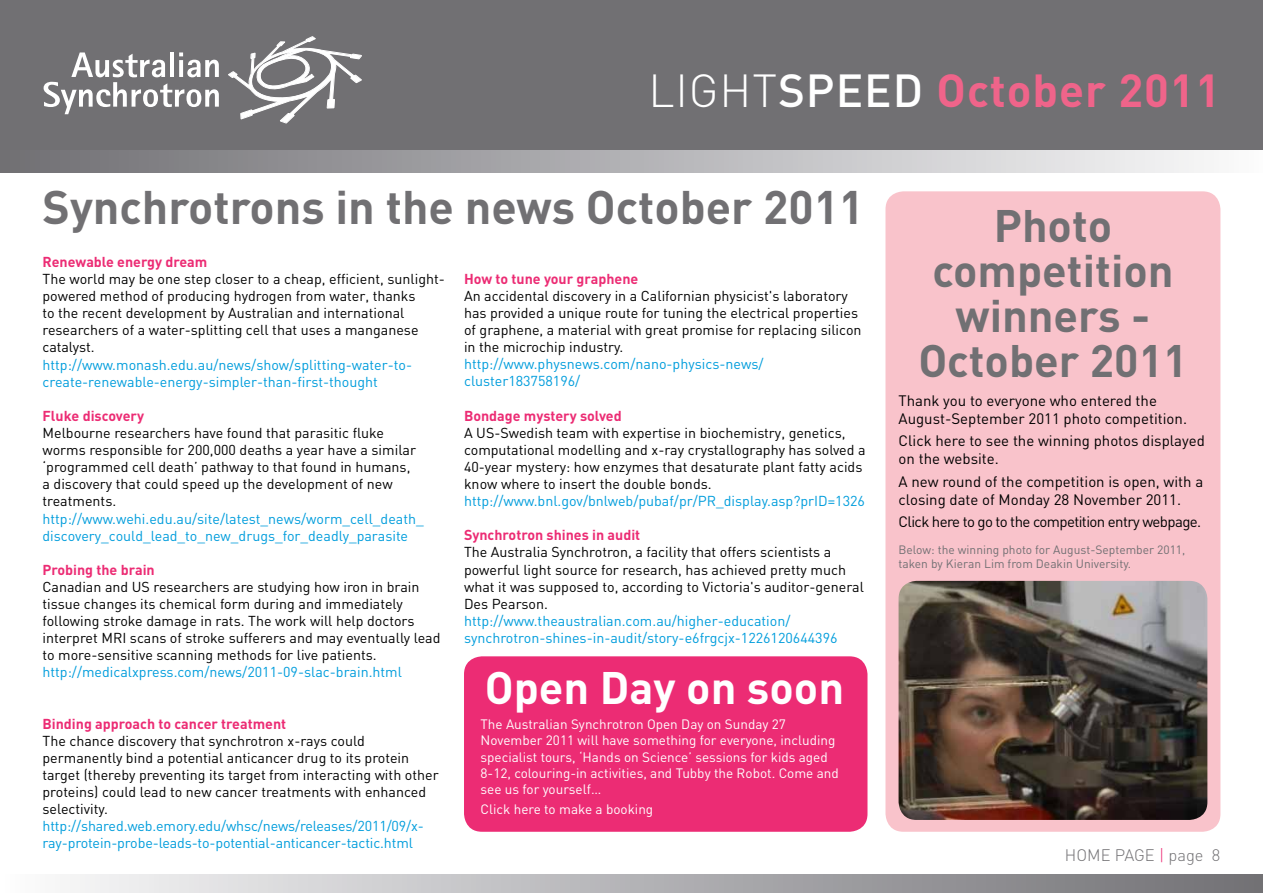
<style>
.page{position:relative;width:1263px;height:893px;background:#fff}
.page>*{position:absolute;margin:0;border:0;box-sizing:border-box;transform-origin:0 0}
.t1{font:700 46.5px "DIN";color:#717073}
.t2{font:700 45.75px "DIN";letter-spacing:.02em;color:#ef648a}
.t3{font:700 45px/45px "DIN";color:#717073;text-align:center}
.t4{font:700 45px "DIN";color:#fff}
.t5{font:300 16.5px "DIN";color:#717073}
.t6{font:15px/18px "DIN";color:#000}
.t7{font:15px "DIN";letter-spacing:-.04em;color:#000}
.t8{font:14.25px/17.1px "DIN";color:#000}
.t9{font:14.25px/17.1px "DIN";color:#009ddc}
.t10{font:700 14.25px "DIN";color:#ec2c74}
.t11{font:13.5px/16.2px "DIN";color:#fff}
.t12{font:12px/14.4px "DIN";color:#717073}
.s1{font-weight:300;color:#fff}
.s2{font-weight:500;color:#fff}
.s3{color:#ec2c74}
</style>
<div class="page">
<div style="left:0;top:875px;width:1263px;height:18px;background:linear-gradient(to right,#fbfbfc,#6f6e73)"></div>
<div style="left:0;top:0;width:1263px;height:152px;background:#717073"></div>
<svg style="left:44px;top:52px;width:175px;height:62px"></svg>
<svg style="left:228px;top:36px;width:134px;height:87px"></svg>
<div style="left:0;top:151px;width:1263px;height:21px;background:linear-gradient(to right,#6e6d72,#fafafb)"></div>
<div style="left:464px;top:656px;width:403px;height:176px;background:#ec2c74;border-radius:18px"></div>
<div style="left:885px;top:191px;width:335px;height:641px;background:#f9c3cb;border-radius:18px"></div>
<img style="left:898px;top:581px;width:309px;height:239px">
<h2 class="t2" style="left:648px;top:60px;width:574px"><span class="s1">LIGHT</span><span class="s2">SPEED</span> October 2011</h2>
<h1 class="t1" style="left:43px;top:177px;width:823px">Synchrotrons in the news October 2011</h1>
<p class="t10" style="left:43px;top:253px;width:166px">Renewable energy dream</p>
<p class="t8" style="left:43px;top:270px;width:404px">The world may be one step closer to a cheap, efficient, sunlight&shy;powered method of producing hydrogen from water, thanks<br>to the recent development by Australian and international researchers of a water-splitting cell that uses a manganese catalyst.</p>
<p class="t9" style="left:43px;top:356px;width:371px">http://www.monash.edu.au/news/show/splitting-water-to&shy;create-renewable-energy-simpler-than-first-thought</p>
<p class="t10" style="left:43px;top:406px;width:103px">Fluke discovery</p>
<p class="t8" style="left:43px;top:424px;width:375px">Melbourne researchers have found that parasitic fluke worms responsible for 200,000 deaths a year have a similar ‘programmed cell death’ pathway to that found in humans, a discovery that could speed up the development of new treatments.</p>
<p class="t9" style="left:43px;top:510px;width:383px">http://www.wehi.edu.au/site/latest_news/worm_cell_death_ discovery_could_lead_to_new_drugs_for_deadly_parasite</p>
<p class="t10" style="left:43px;top:560px;width:114px">Probing the brain</p>
<p class="t8" style="left:43px;top:578px;width:399px">Canadian and US researchers are studying how iron in brain tissue changes its chemical form during and immediately following stroke damage in rats. The work will help doctors interpret MRI scans of stroke sufferers and may eventually lead to more-sensitive scanning methods for live patients.</p>
<p class="t9" style="left:43px;top:663px;width:361px">http://medicalxpress.com/news/2011-09-slac-brain.html</p>
<p class="t10" style="left:43px;top:714px;width:245px">Binding approach to cancer treatment</p>
<p class="t8" style="left:43px;top:732px;width:398px">The chance discovery that synchrotron x-rays could permanently bind a potential anticancer drug to its protein target (thereby preventing its target from interacting with other proteins) could lead to new cancer treatments with enhanced selectivity.</p>
<p class="t9" style="left:43px;top:817px;width:383px">http://shared.web.emory.edu/whsc/news/releases/2011/09/x&shy;ray-protein-probe-leads-to-potential-anticancer-tactic.html</p>
<p class="t10" style="left:464px;top:269px;width:176px">How to tune your graphene</p>
<p class="t8" style="left:464px;top:287px;width:399px">An accidental discovery in a Californian physicist's laboratory has provided a unique route for tuning the electrical properties of graphene, a material with great promise for replacing silicon in the microchip industry.</p>
<p class="t9" style="left:464px;top:355px;width:301px">http://www.physnews.com/nano-physics-news/ cluster183758196/</p>
<p class="t10" style="left:464px;top:406px;width:159px">Bondage mystery solved</p>
<p class="t8" style="left:464px;top:424px;width:403px">A US-Swedish team with expertise in biochemistry, genetics, computational modelling and x-ray crystallography has solved a 40-year mystery: how enzymes that desaturate plant fatty acids know where to insert the double bonds.</p>
<p class="t9" style="left:464px;top:492px;width:402px">http://www.bnl.gov/bnlweb/pubaf/pr/PR_display.asp?prID=1326</p>
<p class="t10" style="left:464px;top:526px;width:178px">Synchrotron shines in audit</p>
<p class="t8" style="left:464px;top:543px;width:401px">The Australia Synchrotron, a facility that offers scientists a powerful light source for research, has achieved pretty much what it was supposed to, according to Victoria's auditor-general Des Pearson.</p>
<p class="t9" style="left:464px;top:612px;width:375px">http://www.theaustralian.com.au/higher-education/ synchrotron-shines-in-audit/story-e6frgcjx-1226120644396</p>
<h3 class="t4" style="left:485px;top:659px;width:361px">Open Day on soon</h3>
<p class="t11" style="left:480px;top:716px;width:360px">The Australian Synchrotron Open Day on Sunday 27<br>November 2011 will have something for everyone, including specialist tours, ‘Hands on Science’ sessions for kids aged 8-12, colouring-in activities, and Tubby the Robot. Come and see us for yourself…</p>
<p class="t11" style="left:480px;top:801px;width:174px">Click here to make a booking</p>
<h3 class="t3" style="left:918px;top:201px;width:271px">Photo competition winners -<br>October 2011</h3>
<p class="t6" style="left:898px;top:391px;width:290px">Thank you to everyone who entered the<br>August-September 2011 photo competition.</p>
<p class="t6" style="left:898px;top:432px;width:308px">Click here to see the winning photos displayed on the website.</p>
<p class="t6" style="left:898px;top:472px;width:306px">A new round of the competition is open, with a closing date of Monday 28 November 2011.</p>
<p class="t7" style="left:898px;top:512px;width:304px">Click here to go to the competition entry webpage.</p>
<p class="t12" style="left:898px;top:542px;width:288px">Below: the winning photo for August-September 2011, taken by Kieran Lim from Deakin University.</p>
<p class="t5" style="left:1065px;top:844px;width:157px">HOME PAGE <span class="s3">|</span> PAGE 8</p>
</div>
